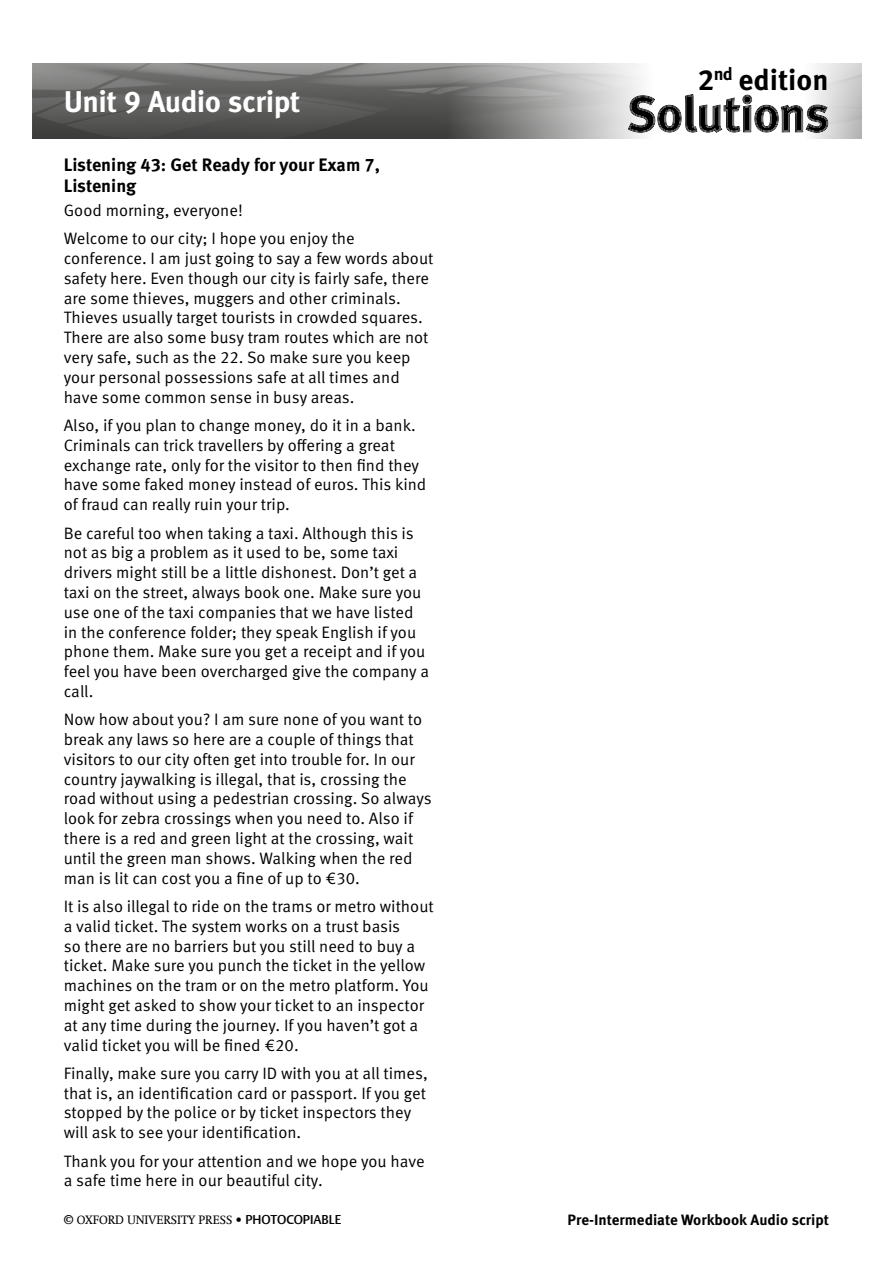
<style>
.page{position:relative;width:893px;height:1263px;background:#fff}
.page>*{position:absolute;margin:0;border:0;box-sizing:border-box;transform-origin:0 0}
.t1{font:700 30px "Meta Pro";letter-spacing:-.02em;color:#fff}
.t2{font:700 29.1px "Meta Pro";color:#000}
.t3{font:700 18px/21px "Meta Pro";color:#000}
.t4{font:16.5px/19.8px "Meta Pro";color:#000}
.t5{font:700 15px "Meta Pro";color:#000}
.t6{font:12px "OUP2 Swift";color:#000}
.s1{font-family:"OUP2 Argo";font-weight:500;font-size:12.75px}
</style>
<div class="page">
<img style="left:33px;top:64px;width:396px;height:75px">
<svg style="left:429px;top:63px;width:214px;height:76px;background:#a1a1a1"></svg>
<svg style="left:811px;top:63px;width:51px;height:76px;background:#d6d6d5"></svg>
<div style="left:627px;top:92px;width:203px;height:42px;background:#000;opacity:.4"></div>
<h1 class="t1" style="left:64px;top:83px;width:238px">Unit 9 Audio script</h1>
<p class="t3" style="left:64px;top:154px;width:318px">Listening 43: Get Ready for your Exam 7,<br>Listening</p>
<p class="t4" style="left:64px;top:196px;width:293px;line-height:28.3px">Good morning, everyone!<br>Welcome to our city; I hope you enjoy the</p>
<p class="t4" style="left:64px;top:249px;width:371px">conference. I am just going to say a few words about safety here. Even though our city is fairly safe, there are some thieves, muggers and other criminals.<br>Thieves usually target tourists in crowded squares.<br>There are also some busy tram routes which are not very safe, such as the 22. So make sure you keep your personal possessions safe at all times and have some common sense in busy areas.</p>
<p class="t4" style="left:64px;top:416px;width:364px">Also, if you plan to change money, do it in a bank.<br>Criminals can trick travellers by offering a great exchange rate, only for the visitor to then find they have some faked money instead of euros. This kind of fraud can really ruin your trip.</p>
<p class="t4" style="left:64px;top:523px;width:367px">Be careful too when taking a taxi. Although this is not as big a problem as it used to be, some taxi drivers might still be a little dishonest. Don’t get a taxi on the street, always book one. Make sure you use one of the taxi companies that we have listed in the conference folder; they speak English if you phone them. Make sure you get a receipt and if you feel you have been overcharged give the company a call.</p>
<p class="t4" style="left:64px;top:710px;width:369px">Now how about you? I am sure none of you want to break any laws so here are a couple of things that visitors to our city often get into trouble for. In our country jaywalking is illegal, that is, crossing the road without using a pedestrian crossing. So always look for zebra crossings when you need to. Also if there is a red and green light at the crossing, wait until the green man shows. Walking when the red man is lit can cost you a fine of up to €30.</p>
<p class="t4" style="left:64px;top:896px;width:372px">It is also illegal to ride on the trams or metro without a valid ticket. The system works on a trust basis<br>so there are no barriers but you still need to buy a ticket. Make sure you punch the ticket in the yellow machines on the tram or on the metro platform. You might get asked to show your ticket to an inspector at any time during the journey. If you haven’t got a valid ticket you will be fined €20.</p>
<p class="t4" style="left:64px;top:1063px;width:365px">Finally, make sure you carry ID with you at all times, that is, an identification card or passport. If you get stopped by the police or by ticket inspectors they will ask to see your identification.</p>
<p class="t4" style="left:64px;top:1151px;width:362px">Thank you for your attention and we hope you have a safe time here in our beautiful city.</p>
<h2 class="t2" style="left:698px;top:62px;width:132px">2<sup>nd</sup> edition</h2>
<p class="t6" style="left:64px;top:1213px;width:279px">© OXFORD UNIVERSITY PRESS • <span class="s1">PHOTOCOPIABLE</span></p>
<p class="t5" style="left:568px;top:1210px;width:263px">Pre-Intermediate Workbook Audio script</p>
</div>
